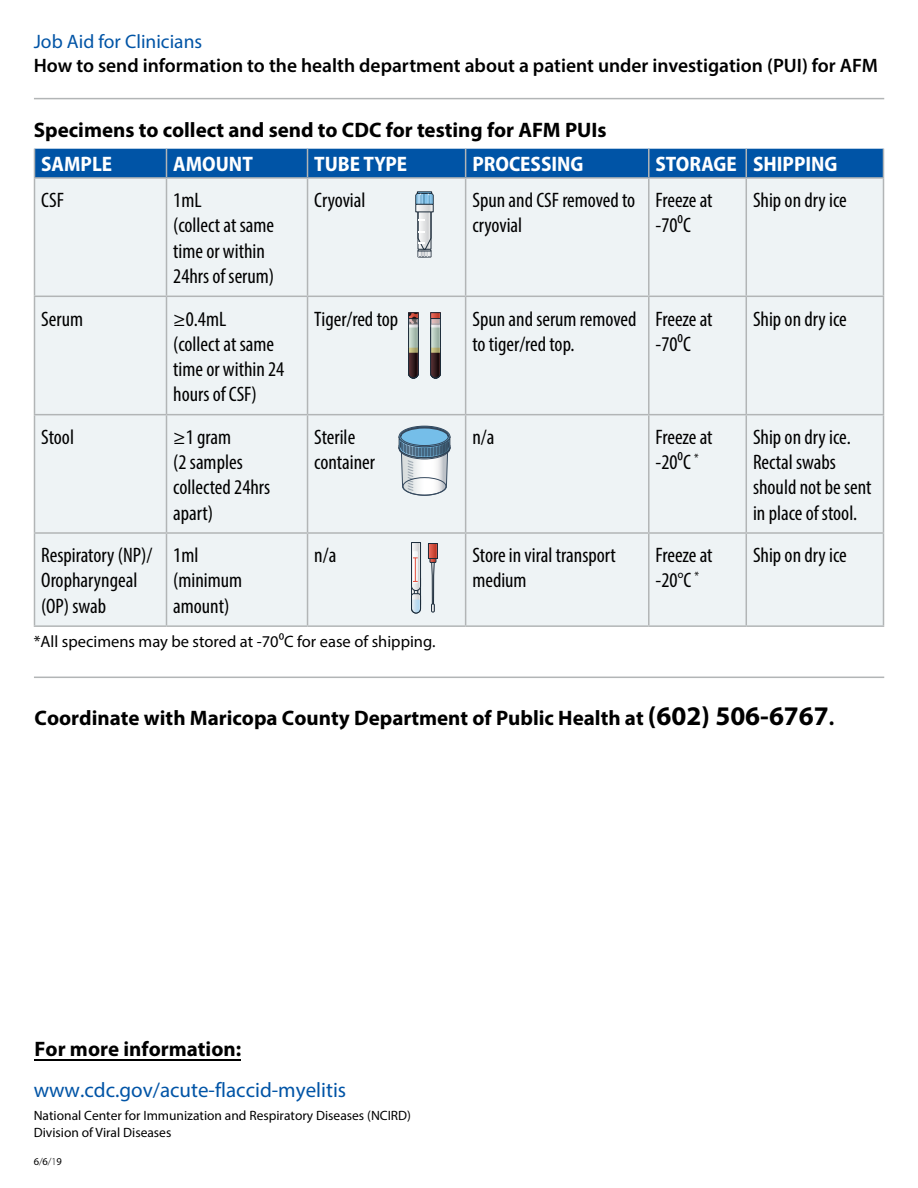
<style>
.page{position:relative;width:918px;height:1188px;background:#fff}
.page>*{position:absolute;margin:0;border:0;box-sizing:border-box;transform-origin:0 0}
.t1{font:condensed 21px/25.2px "Myriad Pro";color:#000}
.t2{font:700 21px "Myriad Pro";color:#000}
.t3{font:700 semi-condensed 21px "Myriad Pro";color:#fff}
.t4{font:21px "Myriad Pro";color:#0054a6}
.t5{font:600 19.5px "Myriad Pro";color:#000}
.t6{font:19.5px "Myriad Pro";color:#0054a6}
.t7{font:16.5px "Myriad Pro";color:#000}
.t8{font:13.5px/16.4px "Myriad Pro";color:#000}
.t9{font:10.5px "Myriad Pro";color:#000}
.s1{font-size:27px}
.s2{font-weight:300}
</style>
<div class="page">
<div style="left:35px;top:179px;width:848px;height:353px;background:#eef3f5"></div>
<div style="left:35px;top:534px;width:848px;height:91px;background:#eef3f5"></div>
<div style="left:34px;top:149px;width:850px;height:28px;background:#0054a6"></div>
<hr style="left:34px;top:177px;width:132px;height:2px;background:#b2b5b6">
<hr style="left:34px;top:179px;width:1px;height:117px;background:#b2b5b6">
<hr style="left:166px;top:177px;width:142px;height:2px;background:#b2b5b6">
<hr style="left:166px;top:179px;width:1px;height:117px;background:#b2b5b6">
<hr style="left:308px;top:177px;width:158px;height:2px;background:#b2b5b6">
<hr style="left:307px;top:179px;width:1px;height:117px;background:#b2b5b6">
<hr style="left:466px;top:177px;width:183px;height:2px;background:#b2b5b6">
<hr style="left:465px;top:179px;width:1px;height:117px;background:#b2b5b6">
<hr style="left:649px;top:177px;width:97px;height:2px;background:#b2b5b6">
<hr style="left:648px;top:179px;width:2px;height:117px;background:#b2b5b6">
<hr style="left:746px;top:177px;width:138px;height:2px;background:#b2b5b6">
<hr style="left:746px;top:179px;width:1px;height:117px;background:#b2b5b6">
<hr style="left:883px;top:179px;width:1px;height:117px;background:#b2b5b6">
<hr style="left:34px;top:296px;width:132px;height:1px;background:#b2b5b6">
<hr style="left:34px;top:297px;width:1px;height:117px;background:#b2b5b6">
<hr style="left:166px;top:296px;width:142px;height:1px;background:#b2b5b6">
<hr style="left:166px;top:297px;width:1px;height:117px;background:#b2b5b6">
<hr style="left:308px;top:296px;width:158px;height:1px;background:#b2b5b6">
<hr style="left:307px;top:297px;width:1px;height:117px;background:#b2b5b6">
<hr style="left:466px;top:296px;width:183px;height:1px;background:#b2b5b6">
<hr style="left:465px;top:297px;width:1px;height:117px;background:#b2b5b6">
<hr style="left:649px;top:296px;width:97px;height:1px;background:#b2b5b6">
<hr style="left:648px;top:297px;width:2px;height:117px;background:#b2b5b6">
<hr style="left:746px;top:296px;width:138px;height:1px;background:#b2b5b6">
<hr style="left:746px;top:297px;width:1px;height:117px;background:#b2b5b6">
<hr style="left:883px;top:297px;width:1px;height:117px;background:#b2b5b6">
<hr style="left:34px;top:414px;width:132px;height:1px;background:#b2b5b6">
<hr style="left:34px;top:415px;width:1px;height:117px;background:#b2b5b6">
<hr style="left:166px;top:414px;width:142px;height:1px;background:#b2b5b6">
<hr style="left:166px;top:415px;width:1px;height:117px;background:#b2b5b6">
<hr style="left:308px;top:414px;width:158px;height:1px;background:#b2b5b6">
<hr style="left:307px;top:415px;width:1px;height:117px;background:#b2b5b6">
<hr style="left:466px;top:414px;width:183px;height:1px;background:#b2b5b6">
<hr style="left:465px;top:415px;width:1px;height:117px;background:#b2b5b6">
<hr style="left:649px;top:414px;width:97px;height:1px;background:#b2b5b6">
<hr style="left:648px;top:415px;width:2px;height:117px;background:#b2b5b6">
<hr style="left:746px;top:414px;width:138px;height:1px;background:#b2b5b6">
<hr style="left:746px;top:415px;width:1px;height:117px;background:#b2b5b6">
<hr style="left:883px;top:415px;width:1px;height:117px;background:#b2b5b6">
<hr style="left:34px;top:532px;width:132px;height:2px;background:#b2b5b6">
<hr style="left:34px;top:534px;width:1px;height:91px;background:#b2b5b6">
<hr style="left:166px;top:532px;width:142px;height:2px;background:#b2b5b6">
<hr style="left:166px;top:534px;width:1px;height:91px;background:#b2b5b6">
<hr style="left:308px;top:532px;width:158px;height:2px;background:#b2b5b6">
<hr style="left:307px;top:534px;width:1px;height:91px;background:#b2b5b6">
<hr style="left:466px;top:532px;width:183px;height:2px;background:#b2b5b6">
<hr style="left:465px;top:534px;width:1px;height:91px;background:#b2b5b6">
<hr style="left:649px;top:532px;width:97px;height:2px;background:#b2b5b6">
<hr style="left:648px;top:534px;width:2px;height:91px;background:#b2b5b6">
<hr style="left:746px;top:532px;width:138px;height:2px;background:#b2b5b6">
<hr style="left:746px;top:534px;width:1px;height:91px;background:#b2b5b6">
<hr style="left:883px;top:534px;width:1px;height:91px;background:#b2b5b6">
<hr style="left:34px;top:625px;width:132px;height:2px;background:#b2b5b6">
<hr style="left:166px;top:625px;width:142px;height:2px;background:#b2b5b6">
<hr style="left:308px;top:625px;width:158px;height:2px;background:#b2b5b6">
<hr style="left:466px;top:625px;width:183px;height:2px;background:#b2b5b6">
<hr style="left:649px;top:625px;width:97px;height:2px;background:#b2b5b6">
<hr style="left:746px;top:625px;width:138px;height:2px;background:#b2b5b6">
<svg style="left:415px;top:193px;width:19px;height:64px"></svg>
<svg style="left:417px;top:206px;width:15px;height:4px"></svg>
<div style="left:415px;top:204px;width:19px;height:8px;border:1px solid #1b2b3a"></div>
<svg style="left:430px;top:314px;width:11px;height:64px"></svg>
<div style="left:430px;top:312px;width:11px;height:7px;border:1px solid #1b2b3a"></div>
<div style="left:408px;top:312px;width:11px;height:7px;border:1px solid #1b2b3a"></div>
<svg style="left:408px;top:313px;width:11px;height:65px"></svg>
<svg style="left:398px;top:426px;width:53px;height:70px"></svg>
<hr style="left:34px;top:98px;width:850px;height:1px;background:#b2b5b6">
<hr style="left:34px;top:677px;width:850px;height:1px;background:#b2b5b6">
<svg style="left:429px;top:559px;width:8px;height:53px"></svg>
<svg style="left:430px;top:545px;width:6px;height:12px"></svg>
<div style="left:428px;top:543px;width:10px;height:16px;border:1px solid #1b2b3a"></div>
<svg style="left:411px;top:542px;width:10px;height:72px"></svg>
<hr style="left:35px;top:1059px;width:206px;height:1px;background:#000">
<p class="t6" style="left:34px;top:30px;width:170px">Job Aid for Clinicians</p>
<p class="t5" style="left:34px;top:53px;width:846px">How to send information to the health department about a patient under investigation (PUI) for AFM</p>
<p class="t2" style="left:34px;top:117px;width:574px">Specimens to collect and send to CDC for testing for AFM PUIs</p>
<p class="t3" style="left:41px;top:152px;width:73px">SAMPLE</p>
<p class="t3" style="left:173px;top:152px;width:81px">AMOUNT</p>
<p class="t3" style="left:314px;top:152px;width:95px">TUBE TYPE</p>
<p class="t3" style="left:472px;top:152px;width:113px">PROCESSING</p>
<p class="t3" style="left:656px;top:152px;width:184px">STORAGE SHIPPING</p>
<p class="t1" style="left:41px;top:187px;width:24px">CSF</p>
<p class="t1" style="left:173px;top:187px;width:102px">1mL<br>(collect at same time or within<br>24hrs of serum)</p>
<p class="t1" style="left:314px;top:187px;width:53px">Cryovial</p>
<p class="t1" style="left:472px;top:187px;width:164px">Spun and CSF removed to cryovial</p>
<p class="t1" style="left:656px;top:187px;width:59px">Freeze at -70⁰C</p>
<p class="t1" style="left:753px;top:187px;width:95px">Ship on dry ice</p>
<p class="t1" style="left:41px;top:306px;width:43px">Serum</p>
<p class="t1" style="left:173px;top:306px;width:113px">≥0.4mL<br>(collect at same time or within 24 hours of CSF)</p>
<p class="t1" style="left:314px;top:306px;width:85px">Tiger/red top</p>
<p class="t1" style="left:472px;top:306px;width:165px">Spun and serum removed to tiger/red top.</p>
<p class="t1" style="left:656px;top:306px;width:59px">Freeze at -70⁰C</p>
<p class="t1" style="left:753px;top:306px;width:95px">Ship on dry ice</p>
<p class="t1" style="left:41px;top:424px;width:34px">Stool</p>
<p class="t1" style="left:173px;top:424px;width:98px">≥1 gram<br>(2 samples collected 24hrs apart)</p>
<p class="t1" style="left:314px;top:424px;width:62px">Sterile container</p>
<p class="t1" style="left:472px;top:424px;width:24px">n/a</p>
<p class="t1" style="left:656px;top:424px;width:59px">Freeze at -20⁰C <sup>*</sup></p>
<p class="t1" style="left:753px;top:424px;width:120px">Ship on dry ice.<br>Rectal swabs should not be sent in place of stool.</p>
<p class="t1" style="left:41px;top:542px;width:113px">Respiratory (NP)/<br>Oropharyngeal (OP) swab</p>
<p class="t1" style="left:173px;top:542px;width:70px">1ml (minimum amount)</p>
<p class="t1" style="left:314px;top:542px;width:24px">n/a</p>
<p class="t1" style="left:472px;top:542px;width:145px">Store in viral transport medium</p>
<p class="t1" style="left:656px;top:542px;width:59px">Freeze at -20°C <sup>*</sup></p>
<p class="t1" style="left:753px;top:542px;width:95px">Ship on dry ice</p>
<p class="t7" style="left:34px;top:632px;width:403px">*All specimens may be stored at -70⁰C for ease of shipping.</p>
<p class="t2" style="left:35px;top:704px;width:801px">Coordinate with Maricopa County Department of Public Health at <span class="s1">(602) 506-6767</span>.</p>
<p class="t2" style="left:35px;top:1035px;width:208px">For more information:</p>
<p class="t4" style="left:34px;top:1077px;width:314px">www.cdc.gov/acute-flaccid-myelitis</p>
<p class="t8" style="left:34px;top:1107px;width:379px">National Center for Immunization and Respiratory Diseases (NCIRD)<br>Division of Viral Diseases</p>
<p class="t9" style="left:34px;top:1155px;width:30px">6<span class="s2">/</span>6<span class="s2">/1</span>9</p>
</div>
